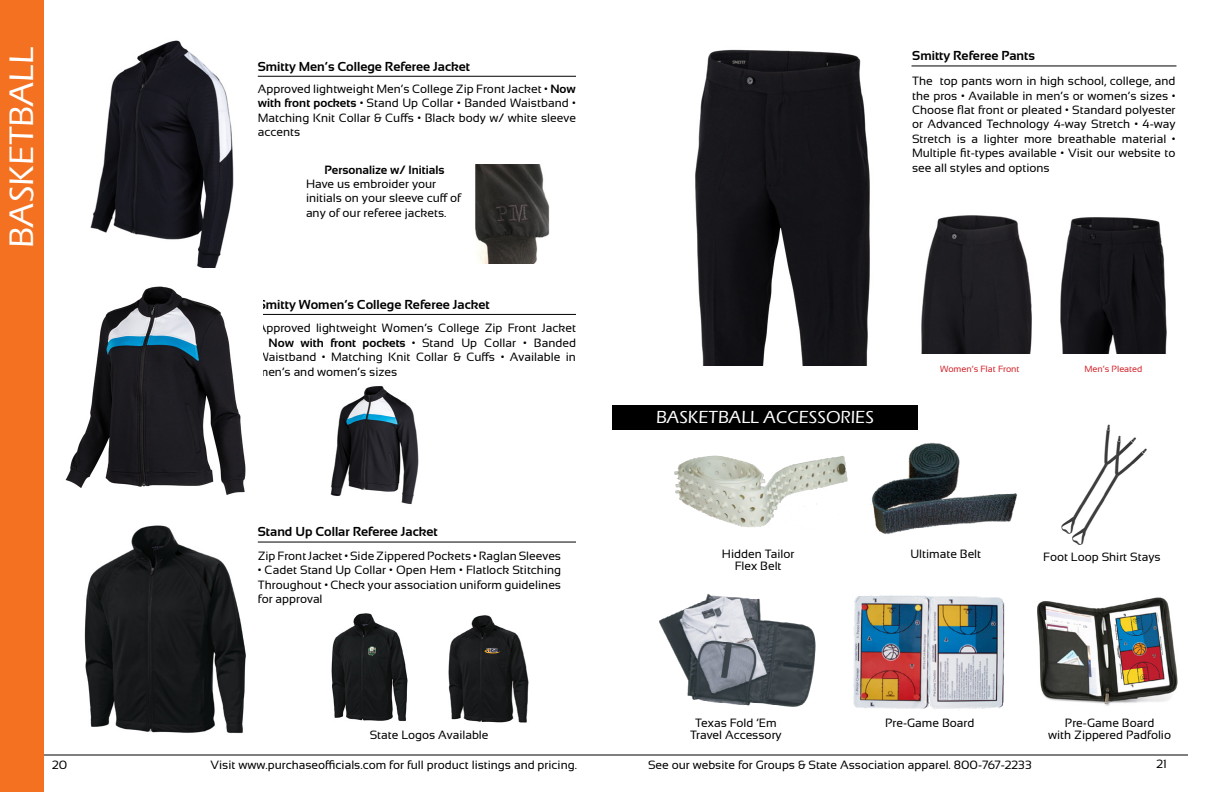
<style>
.page{position:relative;width:1224px;height:792px;background:#fff}
.page>*{position:absolute;margin:0;border:0;box-sizing:border-box;transform-origin:0 0}
.t1{font:500 35px "Eras ITC";color:#fff}
.t2{font:500 18px "Eras ITC";color:#fff}
.t3{font:700 13px "Sansation";color:#000}
.t4{font:12px/14.4px "Sansation";color:#000;text-align:justify}
.t5{font:700 12px "Sansation";color:#000}
.t6{font:9px "Sansation";color:#d2232a}
.s1{font-weight:700}
</style>
<div class="page">
<hr style="left:36px;top:754px;width:1152px;height:2px;background:#000">
<img style="left:90px;top:40px;width:175px;height:227px">
<hr style="left:258px;top:76px;width:318px;height:1px;background:#000">
<hr style="left:258px;top:314px;width:318px;height:1px;background:#000">
<img style="left:330px;top:386px;width:89px;height:119px">
<img style="left:475px;top:165px;width:75px;height:98px">
<img style="left:65px;top:286px;width:198px;height:209px">
<img style="left:84px;top:525px;width:162px;height:209px">
<hr style="left:258px;top:542px;width:318px;height:1px;background:#000">
<img style="left:331px;top:613px;width:77px;height:108px">
<img style="left:448px;top:615px;width:81px;height:108px">
<img style="left:695px;top:49px;width:175px;height:317px">
<img style="left:921px;top:215px;width:111px;height:139px">
<img style="left:1060px;top:217px;width:107px;height:137px">
<hr style="left:912px;top:65px;width:264px;height:1px;background:#000">
<img style="left:674px;top:455px;width:174px;height:73px">
<img style="left:870px;top:442px;width:148px;height:92px">
<img style="left:659px;top:593px;width:157px;height:114px">
<img style="left:853px;top:595px;width:152px;height:114px">
<img style="left:1037px;top:597px;width:141px;height:109px">
<img style="left:1061px;top:424px;width:86px;height:121px">
<div style="left:612px;top:405px;width:306px;height:25px;background:#000"></div>
<div style="left:0;top:0;width:43px;height:792px;background:#f37121"></div>
<h1 class="t1" style="left:2px;top:248px;width:202px;rotate:-90deg">BASKETBALL</h1>
<p class="t3" style="left:258px;top:59px;width:214px">Smitty Men’s College Referee Jacket</p>
<p class="t4" style="left:258px;top:82px;width:320px">Approved lightweight Men’s College Zip Front Jacket • <span class="s1">Now with front pockets •</span> Stand Up Collar • Banded Waistband • Matching Knit Collar &amp; Cuffs • Black body w/ white sleeve accents</p>
<p class="t5" style="left:325px;top:163px;width:121px">Personalize w/ Initials</p>
<p class="t4" style="left:306px;top:177px;width:157px;text-align:left">Have us embroider your initials on your sleeve cuff of any of our referee jackets.</p>
<p class="t3" style="left:258px;top:297px;width:233px">Smitty Women’s College Referee Jacket</p>
<p class="t4" style="left:258px;top:321px;width:320px">Approved lightweight Women’s College Zip Front Jacket</p>
<p class="t4" style="left:258px;top:335px;width:320px">• <span class="s1">Now with front pockets •</span> Stand Up Collar • Banded Waistband • Matching Knit Collar &amp; Cuffs • Available in men’s and women’s sizes</p>
<p class="t3" style="left:258px;top:525px;width:182px">Stand Up Collar Referee Jacket</p>
<p class="t4" style="left:258px;top:549px;width:305px">Zip Front Jacket • Side Zippered Pockets • Raglan Sleeves</p>
<p class="t4" style="left:258px;top:563px;width:305px">• Cadet Stand Up Collar • Open Hem • Flatlock Stitching Throughout • Check your association uniform guidelines for approval</p>
<p class="t3" style="left:912px;top:49px;width:124px">Smitty Referee Pants</p>
<p class="t4" style="left:912px;top:74px;width:265px">The top pants worn in high school, college, and the pros • Available in men’s or women’s sizes • Choose flat front or pleated • Standard polyester or Advanced Technology 4-way Stretch • 4-way Stretch is a lighter more breathable material • Multiple fit-types available • Visit our website to see all styles and options</p>
<h2 class="t2" style="left:656px;top:407px;width:219px">BASKETBALL ACCESSORIES</h2>
<p class="t6" style="left:940px;top:364px;width:81px">Women’s Flat Front</p>
<p class="t6" style="left:1084px;top:364px;width:59px">Men’s Pleated</p>
<p class="t4" style="left:722px;top:548px;width:74px;line-height:12px;text-align:center">Hidden Tailor<br>Flex Belt</p>
<p class="t4" style="left:910px;top:547px;width:72px">Ultimate Belt</p>
<p class="t4" style="left:1043px;top:550px;width:119px">Foot Loop Shirt Stays</p>
<p class="t4" style="left:370px;top:727px;width:120px">State Logos Available</p>
<p class="t4" style="left:690px;top:717px;width:93px;line-height:12px;text-align:center">Texas Fold ‘Em<br>Travel Accessory</p>
<p class="t4" style="left:885px;top:716px;width:91px">Pre-Game Board</p>
<p class="t4" style="left:1048px;top:717px;width:124px;line-height:12px;text-align:center">Pre-Game Board<br>with Zippered Padfolio</p>
<p class="t4" style="left:52px;top:758px;width:17px">20</p>
<p class="t4" style="left:211px;top:758px;width:368px">Visit www.purchaseofficials.com for full product listings and pricing.</p>
<p class="t4" style="left:648px;top:758px;width:385px">See our website for Groups &amp; State Association apparel. 800-767-2233</p>
<p class="t4" style="left:1157px;top:757px;width:12px">21</p>
</div>
